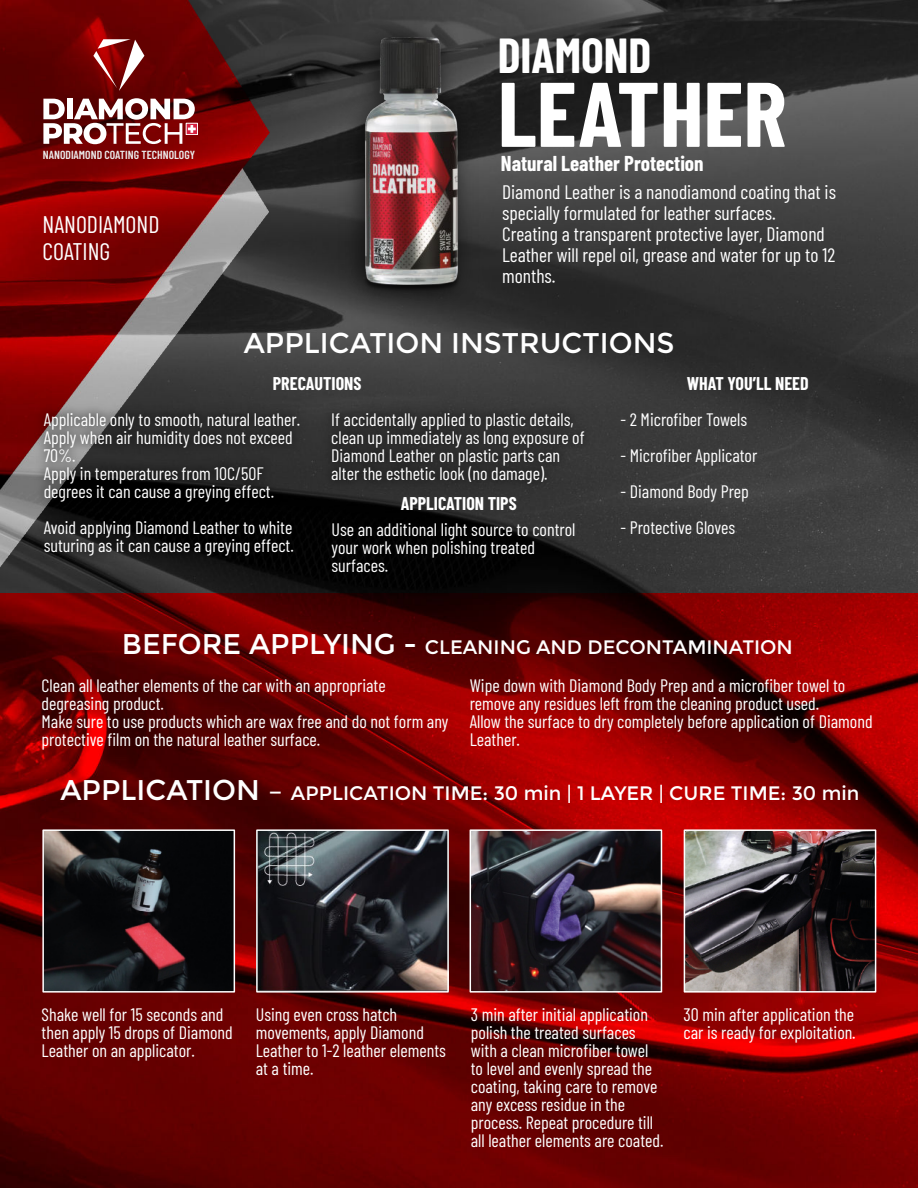
<style>
.page{position:relative;width:918px;height:1188px;background:#fff}
.page>*{position:absolute;margin:0;border:0;box-sizing:border-box;transform-origin:0 0}
.t1{font:700 91.5px "Barlow Condensed";color:#fff}
.t2{font:700 48px "Barlow Condensed";color:#fff}
.t3{font:28.5px "Montserrat";color:#fff}
.t4{font:24px/27px "Barlow Condensed";color:#fff}
.t5{font:700 21px "Barlow Condensed";color:#fff}
.t6{font:19.5px/21px "Barlow Condensed";color:#fff}
.t7{font:19.5px "Montserrat";color:#fff}
.t8{font:18px/18px "Barlow Condensed";color:#fff}
.t9{font:700 18px "Barlow Condensed";color:#fff}
.t10{font:600 11.7px "Barlow Condensed";color:#ebebeb}
.s1{font-size:28.5px}
</style>
<div class="page">
<img style="left:0;top:0;width:918px;height:594px">
<img style="left:0;top:594px;width:918px;height:594px">
<img style="left:0;top:0;width:269px;height:403px">
<img style="left:0;top:168px;width:268px;height:399px">
<svg style="left:93px;top:39px;width:51px;height:52px"></svg>
<div style="left:186px;top:123px;width:12px;height:12px;border:1px solid #fff"></div>
<svg style="left:43px;top:98px;width:153px;height:46px"></svg>
<img style="left:33px;top:403px;width:276px;height:162px">
<img style="left:320px;top:403px;width:275px;height:90px">
<img style="left:45px;top:832px;width:187px;height:158px">
<div style="left:42px;top:829px;width:193px;height:164px;border:2px solid #fff"></div>
<img style="left:259px;top:832px;width:187px;height:158px">
<div style="left:256px;top:829px;width:193px;height:164px;border:2px solid #fff"></div>
<img style="left:473px;top:832px;width:186px;height:158px">
<div style="left:470px;top:829px;width:192px;height:164px;border:2px solid #fff"></div>
<img style="left:687px;top:832px;width:186px;height:158px">
<div style="left:684px;top:829px;width:192px;height:164px;border:2px solid #fff"></div>
<img style="left:338px;top:17px;width:142px;height:298px">
<img style="left:363px;top:38px;width:98px;height:254px">
<h2 class="t2" style="left:498px;top:22px;width:155px">DIAMOND</h2>
<p class="t10" style="left:43px;top:146px;width:154px">NANODIAMOND COATING TECHNOLOGY</p>
<h3 class="t4" style="left:43px;top:209px;width:119px">NANODIAMOND<br>COATING</h3>
<h1 class="t1" style="left:498px;top:49px;width:290px">LEATHER</h1>
<p class="t5" style="left:501px;top:148px;width:204px">Natural Leather Protection</p>
<p class="t6" style="left:502px;top:180px;width:335px">Diamond Leather is a nanodiamond coating that is specially formulated for leather surfaces.<br>Creating a transparent protective layer, Diamond Leather will repel oil, grease and water for up to 12 months.</p>
<h3 class="t3" style="left:244px;top:326px;width:432px">APPLICATION INSTRUCTIONS</h3>
<p class="t9" style="left:273px;top:371px;width:90px">PRECAUTIONS</p>
<p class="t8" style="left:44px;top:409px;width:258px">Applicable only to smooth, natural leather.<br>Apply when air humidity does not exceed<br>70%.<br>Apply in temperatures from 10C/50F degrees it can cause a greying effect.</p>
<p class="t8" style="left:44px;top:517px;width:252px">Avoid applying Diamond Leather to white suturing as it can cause a greying effect.</p>
<p class="t8" style="left:331px;top:409px;width:255px">If accidentally applied to plastic details, clean up immediately as long exposure of Diamond Leather on plastic parts can alter the esthetic look (no damage).</p>
<p class="t9" style="left:401px;top:491px;width:117px">APPLICATION TIPS</p>
<p class="t8" style="left:332px;top:519px;width:245px">Use an additional light source to control your work when polishing treated surfaces.</p>
<p class="t9" style="left:687px;top:371px;width:123px">WHAT YOU’LL NEED</p>
<p class="t8" style="left:621px;top:410px;width:128px">- 2 Microfiber Towels</p>
<p class="t8" style="left:621px;top:446px;width:138px">- Microfiber Applicator</p>
<p class="t8" style="left:621px;top:482px;width:130px">- Diamond Body Prep</p>
<p class="t8" style="left:621px;top:518px;width:116px">- Protective Gloves</p>
<p class="t7" style="left:122px;top:636px;width:672px"><span class="s1">BEFORE APPLYING -</span> CLEANING AND DECONTAMINATION</p>
<p class="t8" style="left:42px;top:675px;width:408px">Clean all leather elements of the car with an appropriate degreasing product.<br>Make sure to use products which are wax free and do not form any protective film on the natural leather surface.</p>
<p class="t8" style="left:470px;top:675px;width:404px">Wipe down with Diamond Body Prep and a microfiber towel to remove any residues left from the cleaning product used.<br>Allow the surface to dry completely before application of Diamond Leather.</p>
<p class="t7" style="left:60px;top:782px;width:801px"><span class="s1">APPLICATION –</span> APPLICATION TIME: 30 min | 1 LAYER | CURE TIME: 30 min</p>
<p class="t8" style="left:42px;top:1005px;width:193px">Shake well for 15 seconds and then apply 15 drops of Diamond<br>Leather on an applicator.</p>
<p class="t8" style="left:256px;top:1004px;width:192px">Using even cross hatch movements, apply Diamond<br>Leather to 1-2 leather elements at a time.</p>
<p class="t8" style="left:471px;top:1004px;width:194px">3 min after initial application polish the treated surfaces with a clean microfiber towel to level and evenly spread the coating, taking care to remove any excess residue in the process. Repeat procedure till all leather elements are coated.</p>
<p class="t8" style="left:684px;top:1004px;width:173px">30 min after application the car is ready for exploitation.</p>
</div>
